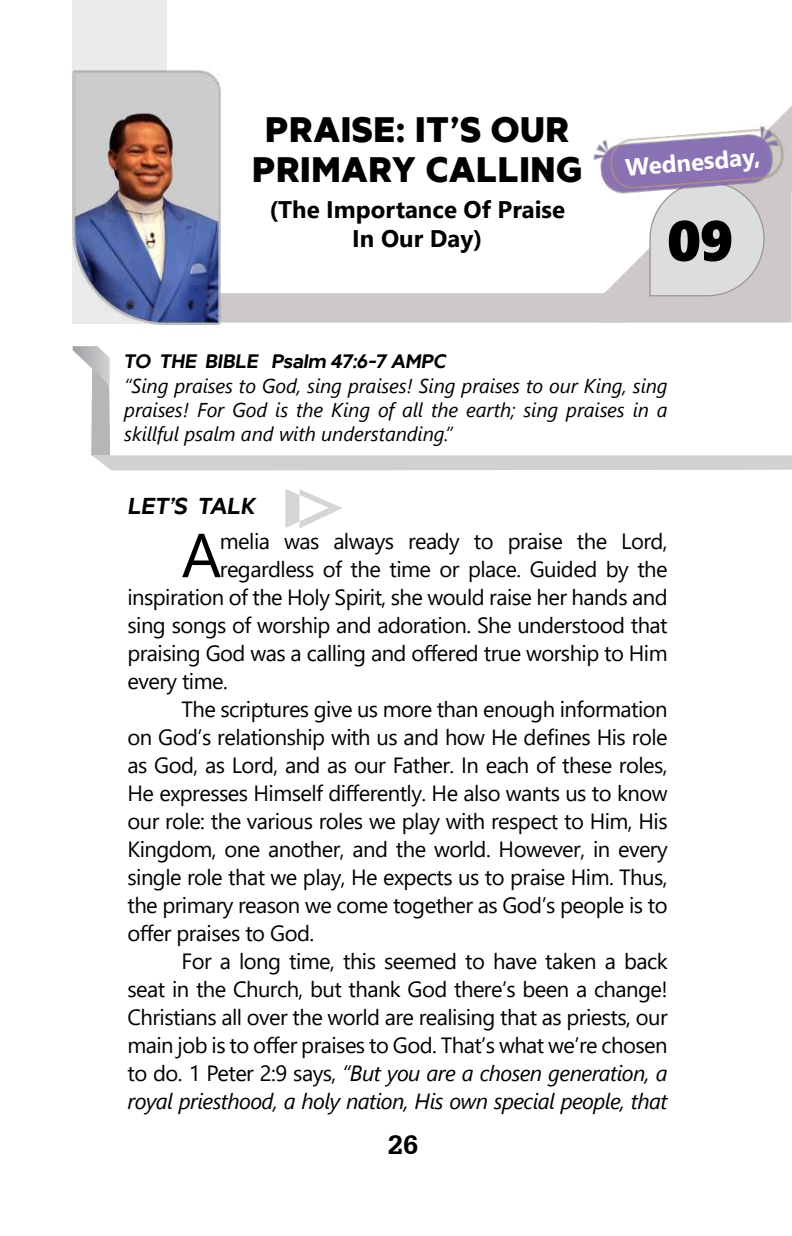
<style>
.page{position:relative;width:792px;height:1236px;background:#fff}
.page>*{position:absolute;margin:0;border:0;box-sizing:border-box;transform-origin:0 0}
.t1{font:62px "Segoe UI";color:#000}
.t2{font:56.8px "Segoe UI Black";color:#000}
.t3{font:800 40px/40px "Geonik";letter-spacing:.03em;color:#000;text-align:center}
.t4{font:700 28px "Serifa BT";color:#000}
.t5{font:italic 600 26px "Geonik";color:#000}
.t6{font:700 24px/28.8px "Segoe UI";color:#000;text-align:center}
.t7{font:700 24px "Segoe UI";color:#fff}
.t8{font:22px "Segoe UI";letter-spacing:-.025em;color:#000}
.t9{font:italic 22px "Segoe UI";letter-spacing:-.025em;color:#000}
.t10{font:italic 600 22px "Geonik";color:#000}
.t11{font:italic 20px/24px "Segoe UI";letter-spacing:-.005em;color:#000;text-align:justify}
.s1{font-style:normal}
</style>
<div class="page">
<svg style="left:286px;top:489px;width:56px;height:39px"></svg>
<svg style="left:73px;top:349px;width:719px;height:122px"></svg>
<svg style="left:267px;top:106px;width:525px;height:217px"></svg>
<div style="left:72px;top:0;width:95px;height:324px;background:#ebebec"></div>
<img style="left:68px;top:68px;width:199px;height:281px">
<svg style="left:596px;top:169px;width:196px;height:154px"></svg>
<img style="left:578px;top:114px;width:213px;height:93px">
<h3 class="t3" style="left:252px;top:112px;width:331px">PRAISE: IT’S OUR<br>PRIMARY CALLING</h3>
<p class="t6" style="left:269px;top:193px;width:297px">(The Importance Of Praise<br>In Our Day)</p>
<p class="t7" style="left:623px;top:145px;width:137px;rotate:-5deg">Wednesday,</p>
<h2 class="t2" style="left:667px;top:200px;width:68px">09</h2>
<p class="t10" style="left:124px;top:349px;width:323px">TO THE BIBLE Psalm 47:6-7 AMPC</p>
<p class="t11" style="left:124px;top:370px;width:545px">“Sing praises to God, sing praises! Sing praises to our King, sing praises! For God is the King of all the earth; sing praises in a skillful psalm and with understanding.”</p>
<p class="t5" style="left:128px;top:492px;width:129px">LET’S TALK</p>
<h1 class="t1" style="left:182px;top:497px;width:41px">A</h1>
<p class="t8" style="left:220px;top:521px;width:449px">melia was always ready to praise the Lord,</p>
<p class="t8" style="left:220px;top:549px;width:449px">regardless of the time or place. Guided by the</p>
<p class="t8" style="left:127px;top:577px;width:542px">inspiration of the Holy Spirit, she would raise her hands and</p>
<p class="t8" style="left:127px;top:605px;width:542px">sing songs of worship and adoration. She understood that</p>
<p class="t8" style="left:127px;top:633px;width:542px">praising God was a calling and offered true worship to Him</p>
<p class="t8" style="left:127px;top:661px;width:102px">every time.</p>
<p class="t8" style="left:182px;top:689px;width:488px">The scriptures give us more than enough information</p>
<p class="t8" style="left:127px;top:717px;width:542px">on God’s relationship with us and how He defines His role</p>
<p class="t8" style="left:127px;top:745px;width:542px">as God, as Lord, and as our Father. In each of these roles,</p>
<p class="t8" style="left:127px;top:773px;width:542px">He expresses Himself differently. He also wants us to know</p>
<p class="t8" style="left:127px;top:801px;width:542px">our role: the various roles we play with respect to Him, His</p>
<p class="t8" style="left:127px;top:829px;width:542px">Kingdom, one another, and the world. However, in every</p>
<p class="t8" style="left:127px;top:857px;width:542px">single role that we play, He expects us to praise Him. Thus,</p>
<p class="t8" style="left:127px;top:885px;width:542px">the primary reason we come together as God’s people is to</p>
<p class="t8" style="left:127px;top:913px;width:188px">offer praises to God.</p>
<p class="t8" style="left:182px;top:941px;width:488px">For a long time, this seemed to have taken a back</p>
<p class="t8" style="left:127px;top:969px;width:542px">seat in the Church, but thank God there’s been a change!</p>
<p class="t8" style="left:127px;top:997px;width:542px">Christians all over the world are realising that as priests, our</p>
<p class="t8" style="left:127px;top:1025px;width:542px">main job is to offer praises to God. That’s what we’re chosen</p>
<p class="t9" style="left:127px;top:1053px;width:542px"><span class="s1">to do. 1 Peter 2:9 says,</span> “But you are a chosen generation, a</p>
<p class="t9" style="left:127px;top:1081px;width:542px">royal priesthood, a holy nation, His own special people, that</p>
<p class="t4" style="left:388px;top:1127px;width:32px">26</p>
</div>
